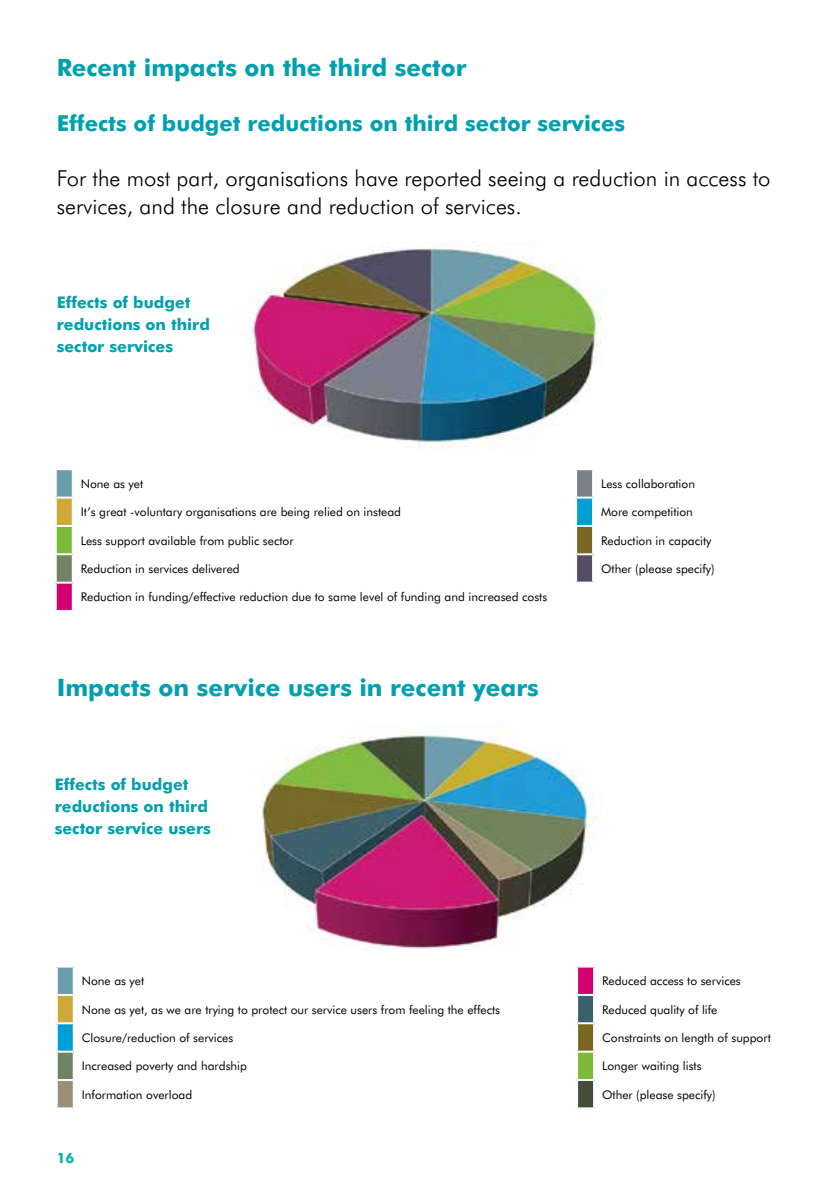
<style>
.page{position:relative;width:840px;height:1191px;background:#fff}
.page>*{position:absolute;margin:0;border:0;box-sizing:border-box;transform-origin:0 0}
.t1{font:700 24px "Futura BT";color:#00a0af}
.t2{font:300 22px/28px "Futura BT";color:#000}
.t3{font:700 22px "Futura BT";color:#00a0af}
.t4{font:700 16px/22px "Futura BT";color:#00a0af}
.t5{font:700 14.2px "Futura BT";color:#00b4b4}
.t6{font:12px "Futura BT";color:#000}
.s1{font-weight:300;font-size:22px;color:#fff}
</style>
<div class="page">
<img style="left:252px;top:242px;width:351px;height:207px">
<div style="left:56px;top:469px;width:17px;height:28px;background:#699dab"></div>
<div style="left:575px;top:469px;width:17px;height:28px;background:#7c808b"></div>
<div style="left:56px;top:497px;width:17px;height:29px;background:#cea839"></div>
<svg style="left:576px;top:498px;width:15px;height:27px"></svg>
<div style="left:56px;top:526px;width:17px;height:28px;background:#7dba39"></div>
<div style="left:575px;top:526px;width:17px;height:28px;background:#796621"></div>
<div style="left:56px;top:554px;width:17px;height:28px;background:#728361"></div>
<div style="left:575px;top:554px;width:17px;height:28px;background:linear-gradient(to bottom,#555066,#555066)"></div>
<div style="left:56px;top:582px;width:17px;height:29px;background:#d2006e"></div>
<svg style="left:56px;top:469px;width:17px;height:1px"></svg>
<hr style="left:55px;top:470px;width:2px;height:26px;background:#fff">
<hr style="left:72px;top:470px;width:2px;height:26px;background:#fff">
<svg style="left:575px;top:469px;width:17px;height:1px"></svg>
<hr style="left:574px;top:470px;width:2px;height:26px;background:#fff">
<hr style="left:591px;top:470px;width:2px;height:26px;background:#fff">
<svg style="left:55px;top:496px;width:18px;height:2px"></svg>
<hr style="left:55px;top:498px;width:2px;height:27px;background:#fff">
<hr style="left:72px;top:498px;width:2px;height:27px;background:#fff">
<svg style="left:575px;top:496px;width:17px;height:2px"></svg>
<svg style="left:55px;top:525px;width:18px;height:2px"></svg>
<hr style="left:55px;top:527px;width:2px;height:26px;background:#fff">
<hr style="left:72px;top:527px;width:2px;height:26px;background:#fff">
<svg style="left:575px;top:525px;width:17px;height:2px"></svg>
<hr style="left:574px;top:527px;width:2px;height:26px;background:#fff">
<hr style="left:591px;top:527px;width:2px;height:26px;background:#fff">
<svg style="left:55px;top:553px;width:18px;height:2px"></svg>
<hr style="left:55px;top:555px;width:2px;height:26px;background:#fff">
<hr style="left:72px;top:555px;width:2px;height:26px;background:#fff">
<svg style="left:575px;top:553px;width:17px;height:2px"></svg>
<hr style="left:574px;top:555px;width:2px;height:26px;background:#fff">
<hr style="left:591px;top:555px;width:2px;height:26px;background:#fff">
<svg style="left:55px;top:581px;width:18px;height:2px"></svg>
<hr style="left:55px;top:583px;width:2px;height:27px;background:#fff">
<hr style="left:72px;top:583px;width:2px;height:27px;background:#fff">
<svg style="left:575px;top:581px;width:17px;height:2px"></svg>
<svg style="left:56px;top:610px;width:17px;height:1px"></svg>
<img style="left:261px;top:723px;width:340px;height:226px">
<div style="left:57px;top:966px;width:17px;height:29px;background:#699dab"></div>
<svg style="left:577px;top:967px;width:15px;height:27px"></svg>
<div style="left:57px;top:995px;width:17px;height:28px;background:#cea839"></div>
<div style="left:576px;top:995px;width:17px;height:28px;background:#3a626c"></div>
<div style="left:57px;top:1023px;width:17px;height:28px;background:#019ed5"></div>
<svg style="left:577px;top:1024px;width:15px;height:26px"></svg>
<div style="left:57px;top:1051px;width:17px;height:29px;background:#708363"></div>
<svg style="left:577px;top:1052px;width:15px;height:27px"></svg>
<div style="left:57px;top:1080px;width:17px;height:28px;background:#9b8f75"></div>
<div style="left:576px;top:1080px;width:17px;height:28px;background:#424e3a"></div>
<svg style="left:57px;top:966px;width:17px;height:1px"></svg>
<hr style="left:56px;top:967px;width:2px;height:27px;background:#fff">
<hr style="left:73px;top:967px;width:2px;height:27px;background:#fff">
<svg style="left:56px;top:994px;width:18px;height:2px"></svg>
<hr style="left:56px;top:996px;width:2px;height:26px;background:#fff">
<hr style="left:73px;top:996px;width:2px;height:26px;background:#fff">
<svg style="left:576px;top:994px;width:17px;height:2px"></svg>
<hr style="left:575px;top:996px;width:2px;height:26px;background:#fff">
<hr style="left:592px;top:996px;width:2px;height:26px;background:#fff">
<svg style="left:56px;top:1022px;width:18px;height:2px"></svg>
<hr style="left:56px;top:1024px;width:2px;height:26px;background:#fff">
<hr style="left:73px;top:1024px;width:2px;height:26px;background:#fff">
<svg style="left:576px;top:1022px;width:17px;height:2px"></svg>
<svg style="left:56px;top:1050px;width:18px;height:2px"></svg>
<hr style="left:56px;top:1052px;width:2px;height:27px;background:#fff">
<hr style="left:73px;top:1052px;width:2px;height:27px;background:#fff">
<svg style="left:577px;top:1050px;width:16px;height:2px"></svg>
<svg style="left:57px;top:1079px;width:17px;height:2px"></svg>
<hr style="left:56px;top:1081px;width:2px;height:26px;background:#fff">
<hr style="left:73px;top:1081px;width:2px;height:26px;background:#fff">
<svg style="left:576px;top:1079px;width:17px;height:2px"></svg>
<hr style="left:575px;top:1081px;width:2px;height:26px;background:#fff">
<hr style="left:592px;top:1081px;width:2px;height:26px;background:#fff">
<svg style="left:56px;top:1107px;width:18px;height:2px"></svg>
<svg style="left:576px;top:1107px;width:17px;height:2px"></svg>
<h1 class="t1" style="left:57px;top:53px;width:411px">Recent impacts on the third sector</h1>
<h2 class="t3" style="left:57px;top:110px;width:569px">Effects of budget reductions on third sector services</h2>
<h2 class="t2" style="left:57px;top:164px;width:714px">For the most part, organisations have reported seeing a reduction in access to services, and the closure and reduction of services.</h2>
<h3 class="t4" style="left:57px;top:291px;width:154px">Effects of budget reductions on third sector services</h3>
<p class="t6" style="left:81px;top:476px;width:64px">None as yet</p>
<p class="t6" style="left:600px;top:476px;width:95px">Less collaboration</p>
<p class="t6" style="left:81px;top:505px;width:321px">It’s great -voluntary organisations are being relied on instead</p>
<p class="t6" style="left:600px;top:505px;width:93px">More competition</p>
<p class="t6" style="left:81px;top:533px;width:214px">Less support available from public sector</p>
<p class="t6" style="left:600px;top:533px;width:112px">Reduction in capacity</p>
<p class="t6" style="left:81px;top:561px;width:160px">Reduction in services delivered</p>
<p class="t6" style="left:600px;top:561px;width:115px">Other (please specify)</p>
<p class="t6" style="left:81px;top:590px;width:467px">Reduction in funding/effective reduction due to same level of funding and increased costs</p>
<h1 class="t1" style="left:57px;top:672px;width:489px">Impacts on service users in recent years<span class="s1">)</span></h1>
<h3 class="t4" style="left:55px;top:773px;width:158px">Effects of budget reductions on third sector service users</h3>
<p class="t6" style="left:82px;top:973px;width:64px">None as yet</p>
<p class="t6" style="left:601px;top:973px;width:140px">Reduced access to services</p>
<p class="t6" style="left:82px;top:1002px;width:419px">None as yet, as we are trying to protect our service users from feeling the effects</p>
<p class="t6" style="left:601px;top:1002px;width:117px">Reduced quality of life</p>
<p class="t6" style="left:82px;top:1030px;width:153px">Closure/reduction of services</p>
<p class="t6" style="left:601px;top:1030px;width:170px">Constraints on length of support</p>
<p class="t6" style="left:82px;top:1058px;width:167px">Increased poverty and hardship</p>
<p class="t6" style="left:601px;top:1058px;width:101px">Longer waiting lists</p>
<p class="t6" style="left:82px;top:1087px;width:112px">Information overload</p>
<p class="t6" style="left:601px;top:1087px;width:115px">Other (please specify)</p>
<p class="t5" style="left:57px;top:1148px;width:19px">16</p>
</div>
